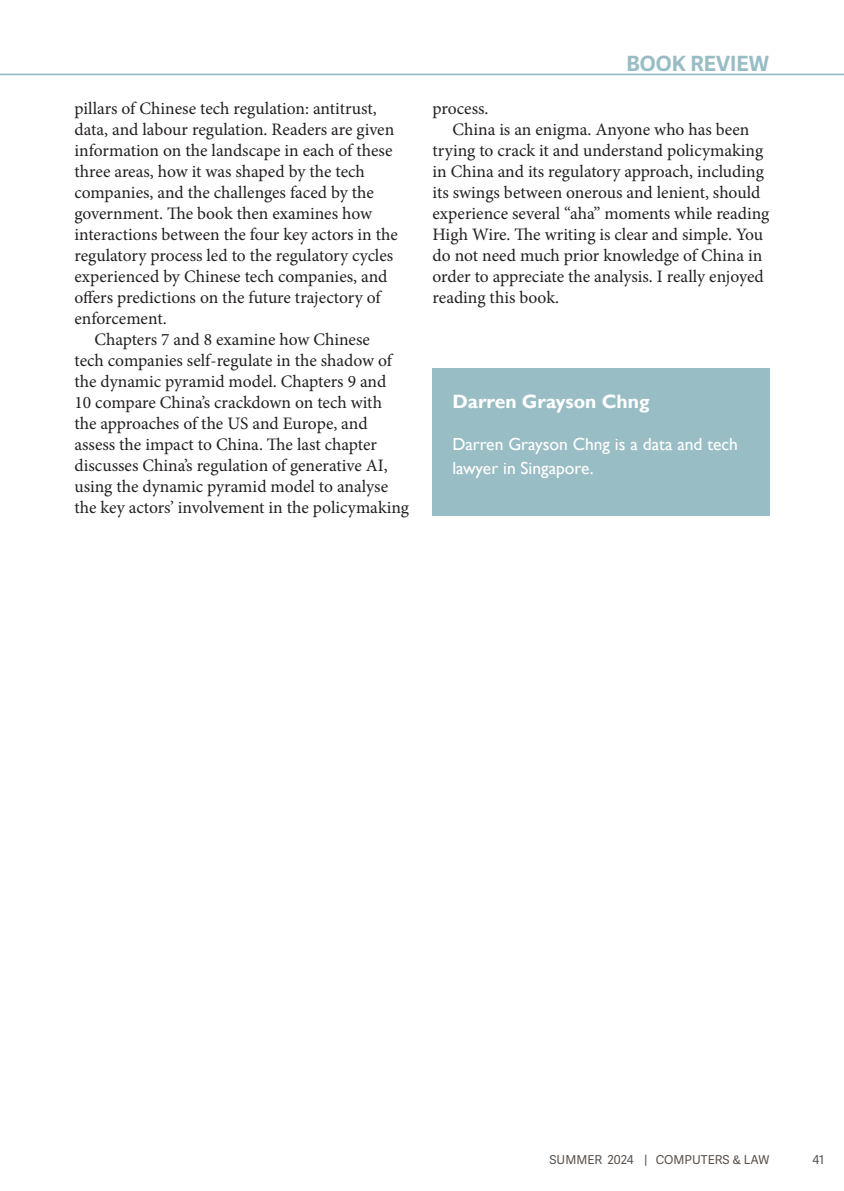
<style>
.page{position:relative;width:844px;height:1191px;background:#fff}
.page>*{position:absolute;margin:0;border:0;box-sizing:border-box;transform-origin:0 0}
.t1{font:700 21px "Adelle Sans";color:#99bdc4}
.Author_name{font:700 19.25px "Gill Sans";color:#fff}
.Text{font:17.5px/21px "Minion Pro";color:#231f20}
.Author_bio{font:17.5px/24.5px "Gill Sans";color:#fff}
.t2{font:12.25px "Adelle Sans";color:#584e47}
</style>
<div class="page">
<hr style="left:0;top:74px;width:843px;height:1px;background:#99bdc4">
<div style="left:432px;top:368px;width:337px;height:147px;background:#99bdc4"></div>
<p class="Text" style="left:74px;top:98px;width:325px">pillars of Chinese tech regulation: antitrust, data, and labour regulation. Readers are given information on the landscape in each of these three areas, how it was shaped by the tech companies, and the challenges faced by the government. The book then examines how interactions between the four key actors in the regulatory process led to the regulatory cycles experienced by Chinese tech companies, and offers predictions on the future trajectory of enforcement.</p>
<p class="Text" style="left:74px;top:329px;width:336px;text-indent:20px">Chapters 7 and 8 examine how Chinese<br>tech companies self-regulate in the shadow of the dynamic pyramid model. Chapters 9 and<br>10 compare China’s crackdown on tech with<br>the approaches of the US and Europe, and assess the impact to China. The last chapter discusses China’s regulation of generative AI, using the dynamic pyramid model to analyse the key actors’ involvement in the policymaking</p>
<p class="t1" style="left:626px;top:51px;width:144px">BOOK REVIEW</p>
<p class="Text" style="left:432px;top:98px;width:57px">process.</p>
<p class="Text" style="left:432px;top:119px;width:338px;text-indent:20px">China is an enigma. Anyone who has been trying to crack it and understand policymaking in China and its regulatory approach, including its swings between onerous and lenient, should experience several “aha” moments while reading High Wire. The writing is clear and simple. You do not need much prior knowledge of China in order to appreciate the analysis. I really enjoyed reading this book.</p>
<p class="Author_name" style="left:452px;top:390px;width:199px">Darren Grayson Chng</p>
<p class="Author_bio" style="left:452px;top:432px;width:287px">Darren Grayson Chng is a data and tech lawyer in Singapore.</p>
<p class="t2" style="left:549px;top:1152px;width:221px">SUMMER 2024 | COMPUTERS &amp; LAW</p>
<p class="t2" style="left:812px;top:1152px;width:13px">41</p>
</div>
